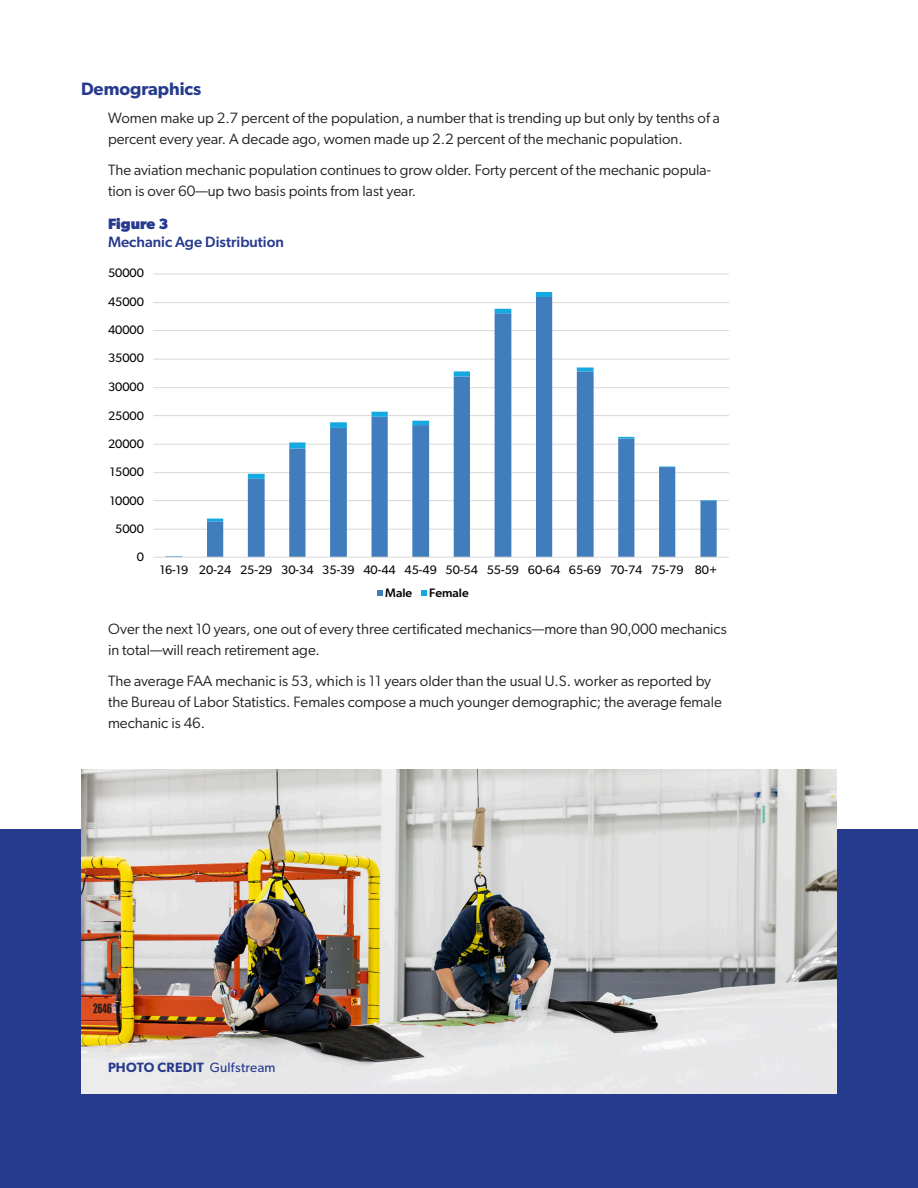
<style>
.page{position:relative;width:918px;height:1188px;background:#fff}
.page>*{position:absolute;margin:0;border:0;box-sizing:border-box;transform-origin:0 0}
.subsubhead-gibson{font:600 18px "Gibson";color:#263a8e}
.body-gibson-1c{font:15px/21px "Gibson";color:#231f20}
.caption-title{font:500 15px/18px "Gibson";color:#263a8e}
.A-Event{font:600 13.5px "Gibson";letter-spacing:.02em;color:#263a8e}
.t1{font:12.3px/23px "Gibson";color:#040504}
.t2{font:500 12.3px "Gibson";color:#040504}
.s1{font-weight:700}
.s2{font-weight:500}
.s3{font-weight:400}
</style>
<div class="page">
<hr style="left:153px;top:529px;width:576px;height:1px;background:#d8d8d8">
<hr style="left:153px;top:500px;width:576px;height:1px;background:#d8d8d8">
<hr style="left:153px;top:472px;width:576px;height:1px;background:#d8d8d8">
<hr style="left:153px;top:444px;width:576px;height:1px;background:#d8d8d8">
<hr style="left:153px;top:415px;width:576px;height:1px;background:#d8d8d8">
<hr style="left:153px;top:387px;width:576px;height:1px;background:#d8d8d8">
<hr style="left:153px;top:359px;width:576px;height:1px;background:#d8d8d8">
<hr style="left:153px;top:330px;width:576px;height:1px;background:#d8d8d8">
<hr style="left:153px;top:302px;width:576px;height:1px;background:#d8d8d8">
<hr style="left:153px;top:274px;width:576px;height:1px;background:#d8d8d8">
<svg style="left:166px;top:292px;width:551px;height:265px"></svg>
<hr style="left:153px;top:557px;width:576px;height:1px;background:#d8d8d8">
<svg style="left:377px;top:590px;width:6px;height:6px"></svg>
<svg style="left:421px;top:590px;width:6px;height:6px"></svg>
<div style="left:0;top:829px;width:918px;height:359px;background:#263a8e"></div>
<img style="left:81px;top:770px;width:756px;height:324px">
<p class="subsubhead-gibson" style="left:81px;top:78px;width:122px">Demographics</p>
<p class="body-gibson-1c" style="left:108px;top:107px;width:614px">Women make up 2.7 percent of the population, a number that is trending up but only by tenths of a percent every year. A decade ago, women made up 2.2 percent of the mechanic population.</p>
<p class="body-gibson-1c" style="left:108px;top:159px;width:604px">The aviation mechanic population continues to grow older. Forty percent of the mechanic popula&shy;tion is over 60—up two basis points from last year.</p>
<p class="caption-title" style="left:108px;top:214px;width:177px"><span class="s1">Figure 3<br></span>Mechanic Age Distribution</p>
<p class="t1" style="left:108px;top:262px;width:38px">50000</p>
<p class="t1" style="left:108px;top:290px;width:38px">45000</p>
<p class="t1" style="left:108px;top:319px;width:38px">40000</p>
<p class="t1" style="left:108px;top:347px;width:38px">35000</p>
<p class="t1" style="left:108px;top:375px;width:38px">30000</p>
<p class="t1" style="left:108px;top:404px;width:38px">25000</p>
<p class="t1" style="left:108px;top:432px;width:38px">20000</p>
<p class="t1" style="left:110px;top:460px;width:36px">15000</p>
<p class="t1" style="left:110px;top:489px;width:36px">10000</p>
<p class="t1" style="left:115px;top:517px;width:30px">5000</p>
<p class="t1" style="left:137px;top:545px;width:9px">0</p>
<p class="t1" style="left:385px;top:558px;width:334px;text-indent:-226px">16-19 20-24 25-29 30-34 35-39 40-44 45-49 50-54 55-59 60-64 65-69 70-74 75-79 80+<br><span class="s2">Male</span></p>
<p class="t2" style="left:429px;top:585px;width:41px">Female</p>
<p class="body-gibson-1c" style="left:108px;top:619px;width:620px">Over the next 10 years, one out of every three certificated mechanics—more than 90,000 mechanics in total—will reach retirement age.</p>
<p class="body-gibson-1c" style="left:108px;top:670px;width:615px">The average FAA mechanic is 53, which is 11 years older than the usual U.S. worker as reported by the Bureau of Labor Statistics. Females compose a much younger demographic; the average female mechanic is 46.</p>
<p class="A-Event" style="left:108px;top:1059px;width:169px">PHOTO CREDIT <span class="s3">Gulfstream</span></p>
</div>
